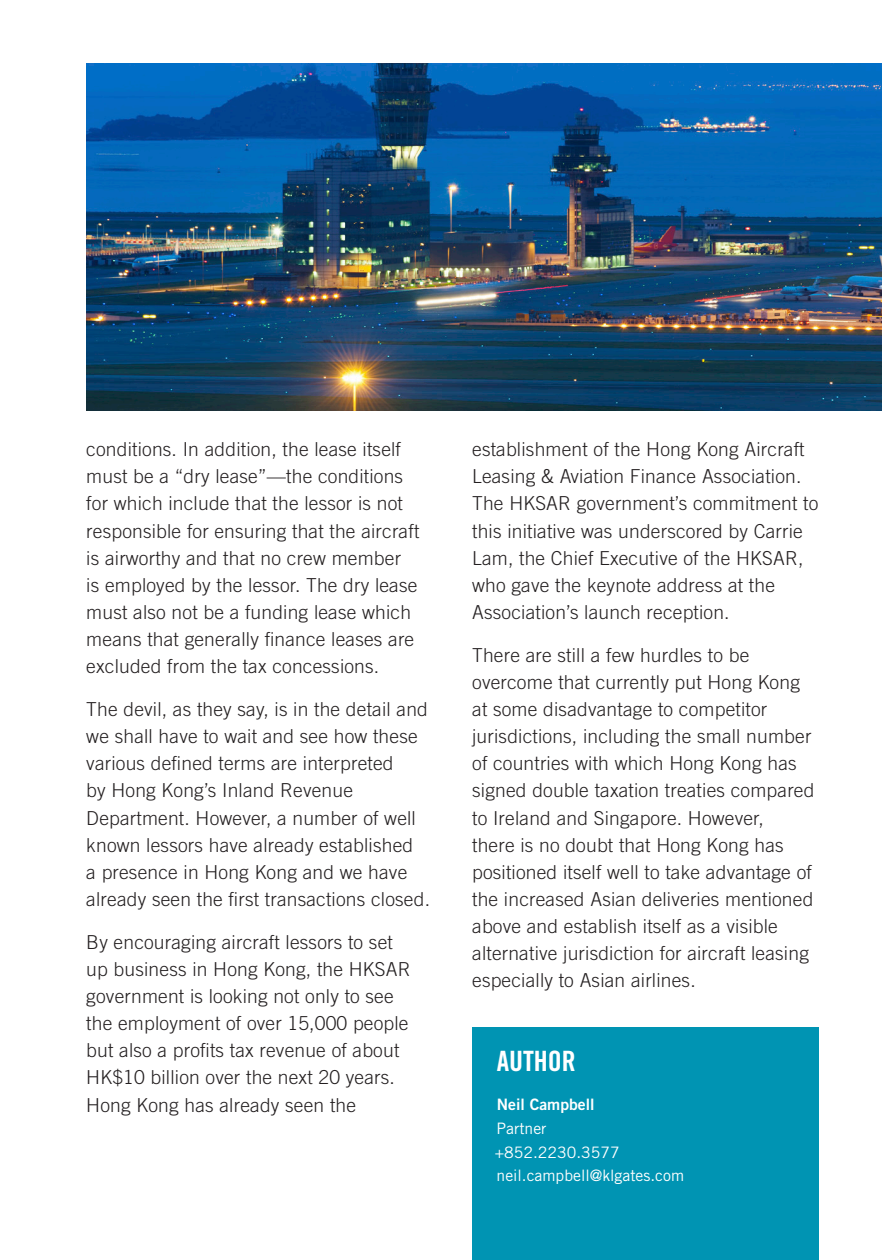
<style>
.page{position:relative;width:882px;height:1260px;background:#fff}
.page>*{position:absolute;margin:0;border:0;box-sizing:border-box;transform-origin:0 0}
.Authors_Title{font:28px "Trade Gothic LT Std Bd Cn 20";color:#fff}
.Main_Content{font:300 19.25px/27.1px "Trade Gothic LT Std";letter-spacing:.01em;color:#231f20}
.Details{font:15.75px/23.6px "Trade Gothic LT Std";color:#fff}
.s1{font-family:"Trade Gothic LT Std Bd 2"}
</style>
<div class="page">
<img style="left:87px;top:63px;width:795px;height:348px">
<div style="left:472px;top:1027px;width:347px;height:233px;background:#0094b3"></div>
<p class="Main_Content" style="left:86px;top:436px;width:335px">conditions. In addition, the lease itself must be a “dry lease”—the conditions for which include that the lessor is not responsible for ensuring that the aircraft is airworthy and that no crew member<br>is employed by the lessor. The dry lease must also not be a funding lease which means that generally finance leases are excluded from the tax concessions.</p>
<p class="Main_Content" style="left:86px;top:695px;width:345px">The devil, as they say, is in the detail and we shall have to wait and see how these various defined terms are interpreted<br>by Hong Kong’s Inland Revenue Department. However, a number of well known lessors have already established<br>a presence in Hong Kong and we have already seen the first transactions closed.</p>
<p class="Main_Content" style="left:86px;top:928px;width:326px">By encouraging aircraft lessors to set up business in Hong Kong, the HKSAR government is looking not only to see the employment of over 15,000 people but also a profits tax revenue of about HK$10 billion over the next 20 years.<br>Hong Kong has already seen the</p>
<p class="Main_Content" style="left:472px;top:436px;width:348px">establishment of the Hong Kong Aircraft Leasing &amp; Aviation Finance Association.<br>The HKSAR government’s commitment to this initiative was underscored by Carrie Lam, the Chief Executive of the HKSAR, who gave the keynote address at the Association’s launch reception.</p>
<p class="Main_Content" style="left:472px;top:641px;width:344px">There are still a few hurdles to be overcome that currently put Hong Kong at some disadvantage to competitor jurisdictions, including the small number of countries with which Hong Kong has signed double taxation treaties compared to Ireland and Singapore. However,<br>there is no doubt that Hong Kong has positioned itself well to take advantage of the increased Asian deliveries mentioned above and establish itself as a visible alternative jurisdiction for aircraft leasing especially to Asian airlines.</p>
<p class="Authors_Title" style="left:497px;top:1044px;width:81px">AUTHOR</p>
<p class="Details" style="left:495px;top:1093px;width:191px"><span class="s1">Neil Campbell<br></span>Partner<br>+852.2230.3577 neil.campbell@klgates.com</p>
</div>
